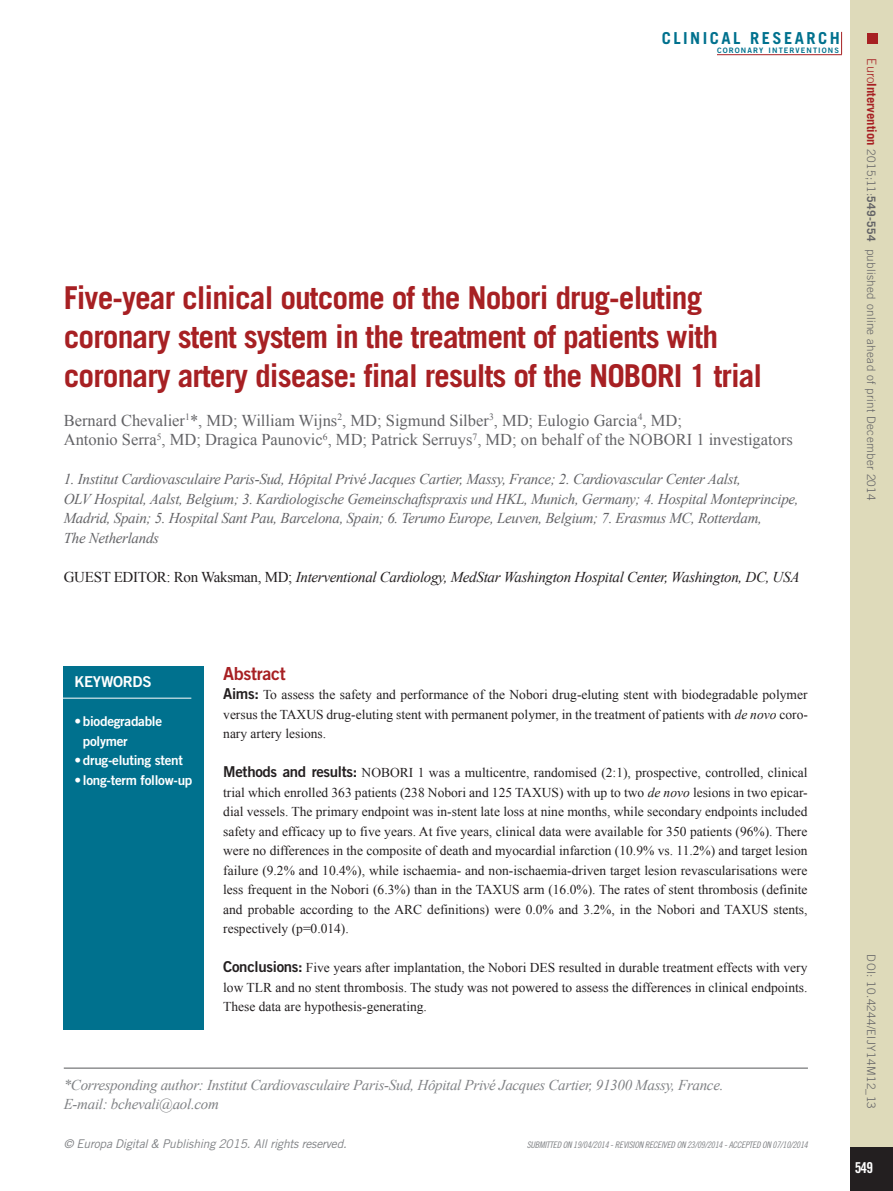
<style>
.page{position:relative;width:893px;height:1191px;background:#fff}
.page>*{position:absolute;margin:0;border:0;box-sizing:border-box;transform-origin:0 0}
.t1{font:700 31.5px/39px "+JWXYLM Trade Gothic LT Std";letter-spacing:-.03em;color:#a72023}
.t2{font:18px "+CXQMET Trade Gothic LT Std Bd 2";letter-spacing:-.02em;color:#a72023}
.t3{font:16.5px/19.5px "+WFROGI Times New Roman";color:#636366}
.t4{font:700 16.5px "+JWXYLM Trade Gothic LT Std";letter-spacing:.15em;color:#00718e}
.t5{font:italic 15px/19.5px "+BYZPNN Times New Roman";letter-spacing:-.02em;color:#636366}
.t6{font:italic 15px/19.5px "+BYZPNN Times New Roman";letter-spacing:-.02em;color:#808285}
.t7{font:italic 15px "+BYZPNN Times New Roman";letter-spacing:-.02em;color:#231f20}
.t8{font:15px "+CXQMET Trade Gothic LT Std Bd 2";letter-spacing:-.02em;color:#fff}
.t9{font:15px "+UIQTPE Trade Gothic LT Std Bd Cn 20";color:#fff}
.t10{font:13.5px/19.5px "+WFROGI Times New Roman";color:#231f20;text-align:justify}
.t11{font:13.5px/19.5px "+CXQMET Trade Gothic LT Std Bd 2";letter-spacing:-.02em;color:#fff}
.t12{font:italic 12px "+ACVKCV Trade Gothic LT Std";letter-spacing:-.02em;color:#808285}
.t13{font:300 11.7px "+FIKRJL Trade Gothic LT Std";letter-spacing:.03em;color:#636366}
.t14{font:9px "+KQYONC Trade Gothic LT Std Cn 18 Obl";letter-spacing:-.02em;color:#808285}
.t15{font:7.5px "+CXQMET Trade Gothic LT Std Bd 2";letter-spacing:.145em;color:#00718e}
.s1{font-family:"+WFROGI Times New Roman";font-style:normal}
.s2{font-size:12.75px;color:#a72023}
.s3{font-family:"+JWXYLM Trade Gothic LT Std";font-weight:700;font-size:12.75px;color:#a72023}
.s4{font-family:"+JWXYLM Trade Gothic LT Std";font-weight:700}
.s5{font-family:"+CXQMET Trade Gothic LT Std Bd 2";font-size:15px}
.s6{font-family:"+BYZPNN Times New Roman";font-style:italic}
</style>
<div class="page">
<div style="left:850px;top:0;width:43px;height:1191px;background:#dedaba"></div>
<hr style="left:717px;top:54px;width:125px;height:1px;background:#a72023">
<svg style="left:841px;top:32px;width:1px;height:22px"></svg>
<div style="left:850px;top:1147px;width:43px;height:44px;background:#231f20"></div>
<div style="left:867px;top:34px;width:11px;height:10px;background:#a72023"></div>
<hr style="left:64px;top:1067px;width:744px;height:1px;background:#57585a">
<div style="left:64px;top:665px;width:140px;height:364px;background:#00718e"></div>
<hr style="left:62px;top:698px;width:129px;height:1px;background:#fff">
<p class="t4" style="left:662px;top:32px;width:180px">CLINICAL RESEARCH</p>
<p class="t15" style="left:717px;top:47px;width:124px">CORONARY INTERVENTIONS</p>
<h1 class="t1" style="left:64px;top:280px;width:700px">Five-year clinical outcome of the Nobori drug-eluting coronary stent system in the treatment of patients with coronary artery disease: final results of the NOBORI 1 trial</h1>
<p class="t3" style="left:64px;top:412px;width:731px">Bernard Chevalier<sup>1</sup>*, MD; William Wijns<sup>2</sup>, MD; Sigmund Silber<sup>3</sup>, MD; Eulogio Garcia<sup>4</sup>, MD;<br>Antonio Serra<sup>5</sup>, MD; Dragica Paunovic<sup>6</sup>, MD; Patrick Serruys<sup>7</sup>, MD; on behalf of the NOBORI 1 investigators</p>
<p class="t5" style="left:64px;top:471px;width:736px">1. Institut Cardiovasculaire Paris-Sud, Hôpital Privé Jacques Cartier, Massy, France; 2. Cardiovascular Center Aalst,<br>OLV Hospital, Aalst, Belgium; 3. Kardiologische Gemeinschaftspraxis und HKL, Munich, Germany; 4. Hospital Monteprincipe, Madrid, Spain; 5. Hospital Sant Pau, Barcelona, Spain; 6. Terumo Europe, Leuven, Belgium; 7. Erasmus MC, Rotterdam,<br>The Netherlands</p>
<p class="t7" style="left:64px;top:571px;width:737px"><span class="s1">GUEST EDITOR: Ron Waksman, MD;</span> Interventional Cardiology, MedStar Washington Hospital Center, Washington, DC, USA</p>
<p class="t13" style="left:876px;top:58px;width:443px;rotate:90deg"><span class="s2">Euro</span><span class="s3">Intervention</span> 2015;11:<span class="s4">549-554</span> published online ahead of print December 2014</p>
<p class="t8" style="left:74px;top:676px;width:79px">KEYWORDS</p>
<p class="t11" style="left:83px;top:712px;width:81px;text-indent:-9px">• biodegradable polymer</p>
<p class="t11" style="left:74px;top:751px;width:110px">• drug-eluting stent</p>
<p class="t11" style="left:74px;top:771px;width:120px">• long-term follow-up</p>
<h2 class="t2" style="left:223px;top:666px;width:64px">Abstract</h2>
<p class="t10" style="left:223px;top:686px;width:586px"><span class="s5">Aims:</span> To assess the safety and performance of the Nobori drug-eluting stent with biodegradable polymer versus the TAXUS drug-eluting stent with permanent polymer, in the treatment of patients with <span class="s6">de novo</span> coro&shy;nary artery lesions.</p>
<p class="t10" style="left:223px;top:764px;width:586px"><span class="s5">Methods and results:</span> NOBORI 1 was a multicentre, randomised (2:1), prospective, controlled, clinical trial which enrolled 363 patients (238 Nobori and 125 TAXUS) with up to two <span class="s6">de novo</span> lesions in two epicar&shy;dial vessels. The primary endpoint was in-stent late loss at nine months, while secondary endpoints included safety and efficacy up to five years. At five years, clinical data were available for 350 patients (96%). There were no differences in the composite of death and myocardial infarction (10.9% vs. 11.2%) and target lesion failure (9.2% and 10.4%), while ischaemia- and non-ischaemia-driven target lesion revascularisations were less frequent in the Nobori (6.3%) than in the TAXUS arm (16.0%). The rates of stent thrombosis (definite and probable according to the ARC definitions) were 0.0% and 3.2%, in the Nobori and TAXUS stents, respectively (p=0.014).</p>
<p class="t10" style="left:223px;top:959px;width:586px"><span class="s5">Conclusions:</span> Five years after implantation, the Nobori DES resulted in durable treatment effects with very low TLR and no stent thrombosis. The study was not powered to assess the differences in clinical endpoints.<br>These data are hypothesis-generating.</p>
<p class="t6" style="left:64px;top:1076px;width:661px">*Corresponding author: Institut Cardiovasculaire Paris-Sud, Hôpital Privé Jacques Cartier, 91300 Massy, France.<br>E-mail: bchevali@aol.com</p>
<p class="t12" style="left:64px;top:1139px;width:285px">© Europa Digital &amp; Publishing 2015. All rights reserved.</p>
<p class="t14" style="left:527px;top:1140px;width:283px">SUBMITTED ON 19/04/2014 - REVISION RECEIVED ON 23/09/2014 - ACCEPTED ON 07/10/2014</p>
<p class="t13" style="left:876px;top:954px;width:156px;rotate:90deg">DOI: 10.4244/EIJY14M12_13</p>
<p class="t9" style="left:855px;top:1159px;width:20px">549</p>
</div>
